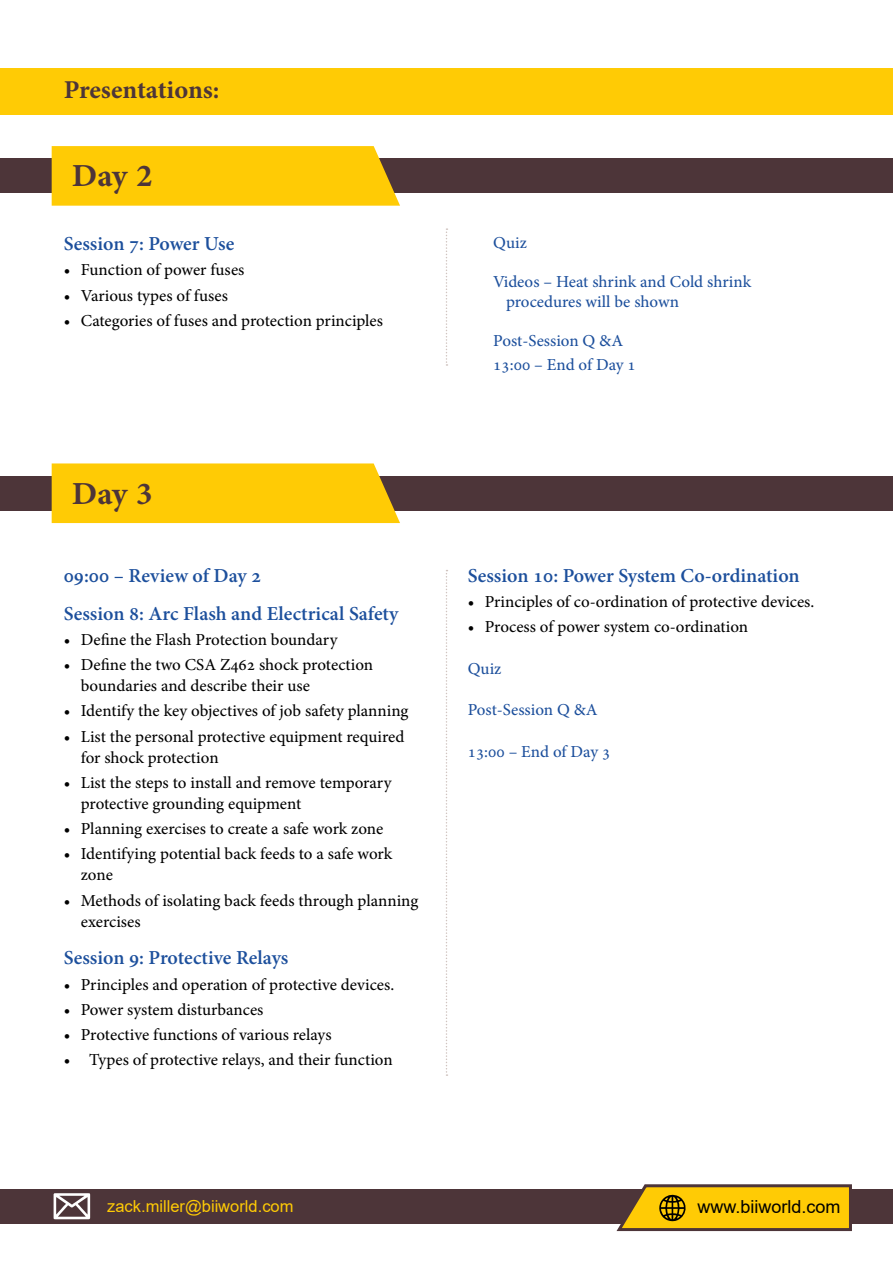
<style>
.page{position:relative;width:893px;height:1263px;background:#fff}
.page>*{position:absolute;margin:0;border:0;box-sizing:border-box;transform-origin:0 0}
.t1{font:700 45px "Adobe Arabic";color:#4d3539}
.t2{font:700 36px "Adobe Arabic";letter-spacing:-.005em;color:#4d3539}
.t3{font:700 19.5px/37.8px "Adobe Hebrew";color:#1c4f9c}
.t4{font:18px "Arial";color:#000}
.t5{font:16.5px/21px "Adobe Hebrew";color:#000}
.t6{font:16.5px/19.8px "Adobe Hebrew";color:#1c4f9c}
.t7{font:16.5px "Arial";color:#ffcb05}
</style>
<div class="page">
<div style="left:0;top:1189px;width:893px;height:34px;background:#4d3539"></div>
<svg style="left:614px;top:1184px;width:239px;height:48px;background:#d5aa19"></svg>
<svg style="left:54px;top:1193px;width:36px;height:26px"></svg>
<div style="left:0;top:159px;width:893px;height:34px;background:#4d3539"></div>
<svg style="left:52px;top:146px;width:348px;height:60px;background:#fbc80b"></svg>
<div style="left:0;top:68px;width:893px;height:47px;background:#ffcb05"></div>
<div style="left:0;top:476px;width:893px;height:34px;background:#4d3539"></div>
<div style="left:52px;top:463px;width:348px;height:60px;background:#ffcb05"></div>
<svg style="left:446px;top:228px;width:1px;height:138px"></svg>
<svg style="left:446px;top:570px;width:1px;height:506px"></svg>
<h2 class="t2" style="left:64px;top:65px;width:157px">Presentations:</h2>
<h1 class="t1" style="left:72px;top:145px;width:82px">Day 2</h1>
<p class="t3" style="left:64px;top:225px;width:172px">Session 7: Power Use</p>
<p class="t5" style="left:64px;top:260px;width:182px">• Function of power fuses</p>
<p class="t5" style="left:64px;top:285px;width:166px">• Various types of fuses</p>
<p class="t5" style="left:64px;top:310px;width:321px">• Categories of fuses and protection principles</p>
<h1 class="t1" style="left:72px;top:462px;width:82px">Day 3</h1>
<p class="t3" style="left:64px;top:557px;width:336px">09:00 – Review of Day 2<br>Session 8: Arc Flash and Electrical Safety</p>
<p class="t5" style="left:64px;top:629px;width:275px">• Define the Flash Protection boundary</p>
<p class="t5" style="left:81px;top:654px;width:294px;text-indent:-17px">• Define the two CSA Z462 shock protection boundaries and describe their use</p>
<p class="t5" style="left:64px;top:701px;width:346px">• Identify the key objectives of job safety planning</p>
<p class="t5" style="left:81px;top:726px;width:325px;text-indent:-17px">• List the personal protective equipment required for shock protection</p>
<p class="t5" style="left:81px;top:772px;width:312px;text-indent:-17px">• List the steps to install and remove temporary protective grounding equipment</p>
<p class="t5" style="left:64px;top:818px;width:321px">• Planning exercises to create a safe work zone</p>
<p class="t5" style="left:81px;top:844px;width:313px;text-indent:-17px">• Identifying potential back feeds to a safe work zone</p>
<p class="t5" style="left:81px;top:890px;width:339px;text-indent:-17px">• Methods of isolating back feeds through planning exercises</p>
<p class="t3" style="left:64px;top:939px;width:226px">Session 9: Protective Relays</p>
<p class="t5" style="left:64px;top:974px;width:332px">• Principles and operation of protective devices.</p>
<p class="t5" style="left:64px;top:999px;width:201px">• Power system disturbances</p>
<p class="t5" style="left:64px;top:1024px;width:269px">• Protective functions of various relays</p>
<p class="t5" style="left:64px;top:1050px;width:330px">• Types of protective relays, and their function</p>
<p class="t6" style="left:493px;top:233px;width:35px">Quiz</p>
<p class="t6" style="left:506px;top:272px;width:247px;text-indent:-13px">Videos – Heat shrink and Cold shrink procedures will be shown</p>
<p class="t6" style="left:493px;top:329px;width:144px;line-height:24px">Post-Session Q &amp;A<br>13:00 – End of Day 1</p>
<p class="t3" style="left:468px;top:557px;width:333px">Session 10: Power System Co-ordination</p>
<p class="t5" style="left:468px;top:591px;width:348px">• Principles of co-ordination of protective devices.</p>
<p class="t5" style="left:468px;top:617px;width:282px">• Process of power system co-ordination</p>
<p class="t6" style="left:468px;top:659px;width:35px">Quiz</p>
<p class="t6" style="left:468px;top:700px;width:131px">Post-Session Q &amp;A</p>
<p class="t6" style="left:468px;top:742px;width:144px">13:00 – End of Day 3</p>
<p class="t7" style="left:107px;top:1195px;width:188px">zack.miller@biiworld.com</p>
<p class="t4" style="left:697px;top:1194px;width:145px">www.biiworld.com</p>
</div>
